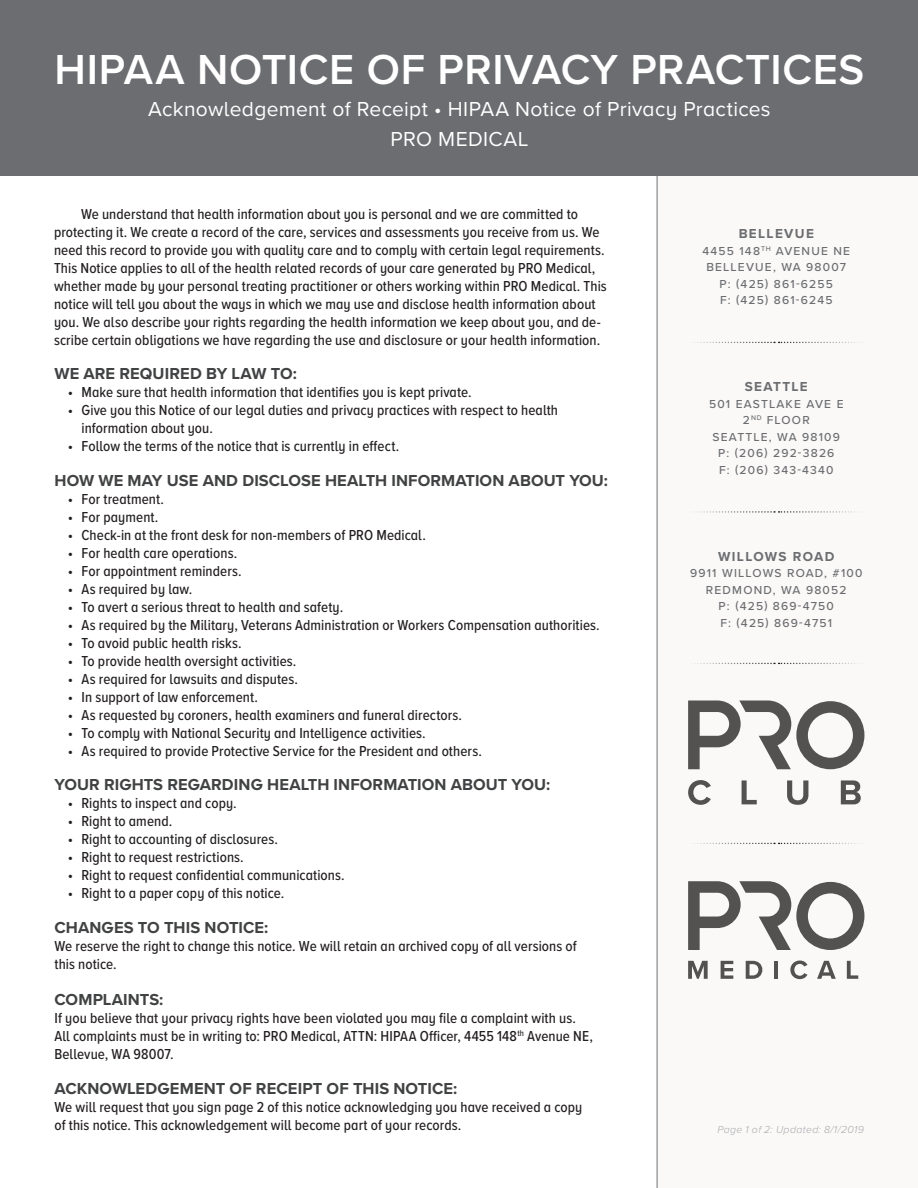
<style>
.page{position:relative;width:918px;height:1188px;background:#fff}
.page>*{position:absolute;margin:0;border:0;box-sizing:border-box;transform-origin:0 0}
.t1{font:600 43.5px "Proxima Nova A";letter-spacing:.015em;color:#fff}
.t2{font:21px "Proxima Nova A";letter-spacing:.015em;color:#fff}
.t3{font:700 16.5px "Proxima Nova A";letter-spacing:.005em;color:#414243}
.t4{font:500 15px/18px "Proxima Nova A Cond";letter-spacing:.005em;color:#231f20}
.t5{font:700 13.5px "Proxima Nova";letter-spacing:.1em;color:#6c6d70}
.t6{font:500 12px "Proxima Nova";letter-spacing:.1em;color:#6c6d70}
.t7{font:italic 300 10.5px "Proxima Nova A";letter-spacing:.035em;color:#a8a9ad}
</style>
<div class="page">
<svg style="left:656px;top:175px;width:262px;height:1013px"></svg>
<div style="left:0;top:0;width:918px;height:175px;background:#6c6d70"></div>
<svg style="left:688px;top:701px;width:176px;height:68px"></svg>
<svg style="left:688px;top:780px;width:23px;height:25px"></svg>
<svg style="left:742px;top:780px;width:15px;height:24px"></svg>
<svg style="left:787px;top:780px;width:21px;height:25px"></svg>
<svg style="left:841px;top:780px;width:20px;height:24px"></svg>
<svg style="left:688px;top:881px;width:176px;height:69px"></svg>
<svg style="left:688px;top:961px;width:20px;height:18px"></svg>
<svg style="left:721px;top:961px;width:12px;height:18px"></svg>
<svg style="left:746px;top:961px;width:16px;height:18px"></svg>
<hr style="left:774px;top:961px;width:4px;height:18px;background:#545151">
<svg style="left:790px;top:961px;width:17px;height:18px"></svg>
<svg style="left:817px;top:961px;width:19px;height:18px"></svg>
<svg style="left:847px;top:961px;width:11px;height:18px"></svg>
<svg style="left:690px;top:342px;width:173px;height:1px"></svg>
<svg style="left:690px;top:511px;width:173px;height:2px"></svg>
<svg style="left:690px;top:663px;width:173px;height:1px"></svg>
<svg style="left:690px;top:843px;width:173px;height:1px"></svg>
<p class="t1" style="left:54px;top:37px;width:811px">HIPAA NOTICE OF PRIVACY PRACTICES</p>
<p class="t2" style="left:148px;top:93px;width:624px">Acknowledgement of Receipt • HIPAA Notice of Privacy Practices</p>
<p class="t2" style="left:390px;top:123px;width:140px">PRO MEDICAL</p>
<p class="t4" style="left:54px;top:204px;width:554px;text-indent:27px">We understand that health information about you is personal and we are committed to protecting it. We create a record of the care, services and assessments you receive from us. We need this record to provide you with quality care and to comply with certain legal requirements.<br>This Notice applies to all of the health related records of your care generated by PRO Medical, whether made by your personal treating practitioner or others working within PRO Medical. This notice will tell you about the ways in which we may use and disclose health information about you. We also describe your rights regarding the health information we keep about you, and de&shy;scribe certain obligations we have regarding the use and disclosure or your health information.</p>
<p class="t3" style="left:54px;top:362px;width:244px">WE ARE REQUIRED BY LAW TO:</p>
<p class="t4" style="left:68px;top:383px;width:405px">• Make sure that health information that identifies you is kept private.</p>
<p class="t4" style="left:81px;top:401px;width:478px;text-indent:-14px">• Give you this Notice of our legal duties and privacy practices with respect to health information about you.</p>
<p class="t4" style="left:68px;top:437px;width:333px">• Follow the terms of the notice that is currently in effect.</p>
<p class="t3" style="left:54px;top:468px;width:555px">HOW WE MAY USE AND DISCLOSE HEALTH INFORMATION ABOUT YOU:</p>
<p class="t4" style="left:68px;top:489px;width:98px">• For treatment.</p>
<p class="t4" style="left:68px;top:507px;width:92px">• For payment.</p>
<p class="t4" style="left:68px;top:525px;width:359px">• Check-in at the front desk for non-members of PRO Medical.</p>
<p class="t4" style="left:68px;top:543px;width:171px">• For health care operations.</p>
<p class="t4" style="left:68px;top:561px;width:175px">• For appointment reminders.</p>
<p class="t4" style="left:68px;top:579px;width:126px">• As required by law.</p>
<p class="t4" style="left:68px;top:597px;width:277px">• To avert a serious threat to health and safety.</p>
<p class="t4" style="left:68px;top:615px;width:533px">• As required by the Military, Veterans Administration or Workers Compensation authorities.</p>
<p class="t4" style="left:68px;top:633px;width:175px">• To avoid public health risks.</p>
<p class="t4" style="left:68px;top:651px;width:230px">• To provide health oversight activities.</p>
<p class="t4" style="left:68px;top:669px;width:231px">• As required for lawsuits and disputes.</p>
<p class="t4" style="left:68px;top:687px;width:191px">• In support of law enforcement.</p>
<p class="t4" style="left:68px;top:705px;width:396px">• As requested by coroners, health examiners and funeral directors.</p>
<p class="t4" style="left:68px;top:723px;width:359px">• To comply with National Security and Intelligence activities.</p>
<p class="t4" style="left:68px;top:741px;width:415px">• As required to provide Protective Service for the President and others.</p>
<p class="t3" style="left:54px;top:773px;width:497px">YOUR RIGHTS REGARDING HEALTH INFORMATION ABOUT YOU:</p>
<p class="t4" style="left:68px;top:794px;width:170px">• Rights to inspect and copy.</p>
<p class="t4" style="left:68px;top:812px;width:106px">• Right to amend.</p>
<p class="t4" style="left:68px;top:830px;width:212px">• Right to accounting of disclosures.</p>
<p class="t4" style="left:68px;top:848px;width:177px">• Right to request restrictions.</p>
<p class="t4" style="left:68px;top:866px;width:278px">• Right to request confidential communications.</p>
<p class="t4" style="left:68px;top:884px;width:218px">• Right to a paper copy of this notice.</p>
<p class="t3" style="left:54px;top:915px;width:215px">CHANGES TO THIS NOTICE:</p>
<p class="t4" style="left:54px;top:936px;width:524px">We reserve the right to change this notice. We will retain an archived copy of all versions of this notice.</p>
<p class="t3" style="left:54px;top:987px;width:110px">COMPLAINTS:</p>
<p class="t4" style="left:54px;top:1008px;width:540px">If you believe that your privacy rights have been violated you may file a complaint with us.<br>All complaints must be in writing to: PRO Medical, ATTN: HIPAA Officer, 4455 148<sup>th</sup> Avenue NE,<br>Bellevue, WA 98007.</p>
<p class="t3" style="left:54px;top:1076px;width:404px">ACKNOWLEDGEMENT OF RECEIPT OF THIS NOTICE:</p>
<p class="t4" style="left:54px;top:1097px;width:529px">We will request that you sign page 2 of this notice acknowledging you have received a copy of this notice. This acknowledgement will become part of your records.</p>
<p class="t5" style="left:739px;top:224px;width:77px">BELLEVUE</p>
<p class="t6" style="left:702px;top:242px;width:149px">4455 148<sup>TH</sup> AVENUE NE</p>
<p class="t6" style="left:706px;top:258px;width:141px">BELLEVUE, WA 98007</p>
<p class="t6" style="left:720px;top:275px;width:115px">P: (425) 861-6255</p>
<p class="t6" style="left:720px;top:291px;width:114px">F: (425) 861-6245</p>
<p class="t5" style="left:745px;top:377px;width:65px">SEATTLE</p>
<p class="t6" style="left:709px;top:395px;width:136px">501 EASTLAKE AVE E</p>
<p class="t6" style="left:743px;top:411px;width:68px">2<sup>ND</sup> FLOOR</p>
<p class="t6" style="left:713px;top:428px;width:129px">SEATTLE, WA 98109</p>
<p class="t6" style="left:718px;top:444px;width:118px">P: (206) 292-3826</p>
<p class="t6" style="left:719px;top:461px;width:116px">F: (206) 343-4340</p>
<p class="t5" style="left:718px;top:546px;width:118px">WILLOWS ROAD</p>
<p class="t6" style="left:690px;top:564px;width:174px">9911 WILLOWS ROAD, #100</p>
<p class="t6" style="left:706px;top:581px;width:142px">REDMOND, WA 98052</p>
<p class="t6" style="left:719px;top:597px;width:117px">P: (425) 869-4750</p>
<p class="t6" style="left:720px;top:614px;width:113px">F: (425) 869-4751</p>
<p class="t7" style="left:717px;top:1122px;width:148px">Page 1 of 2: Updated: 8/1/2019</p>
</div>
